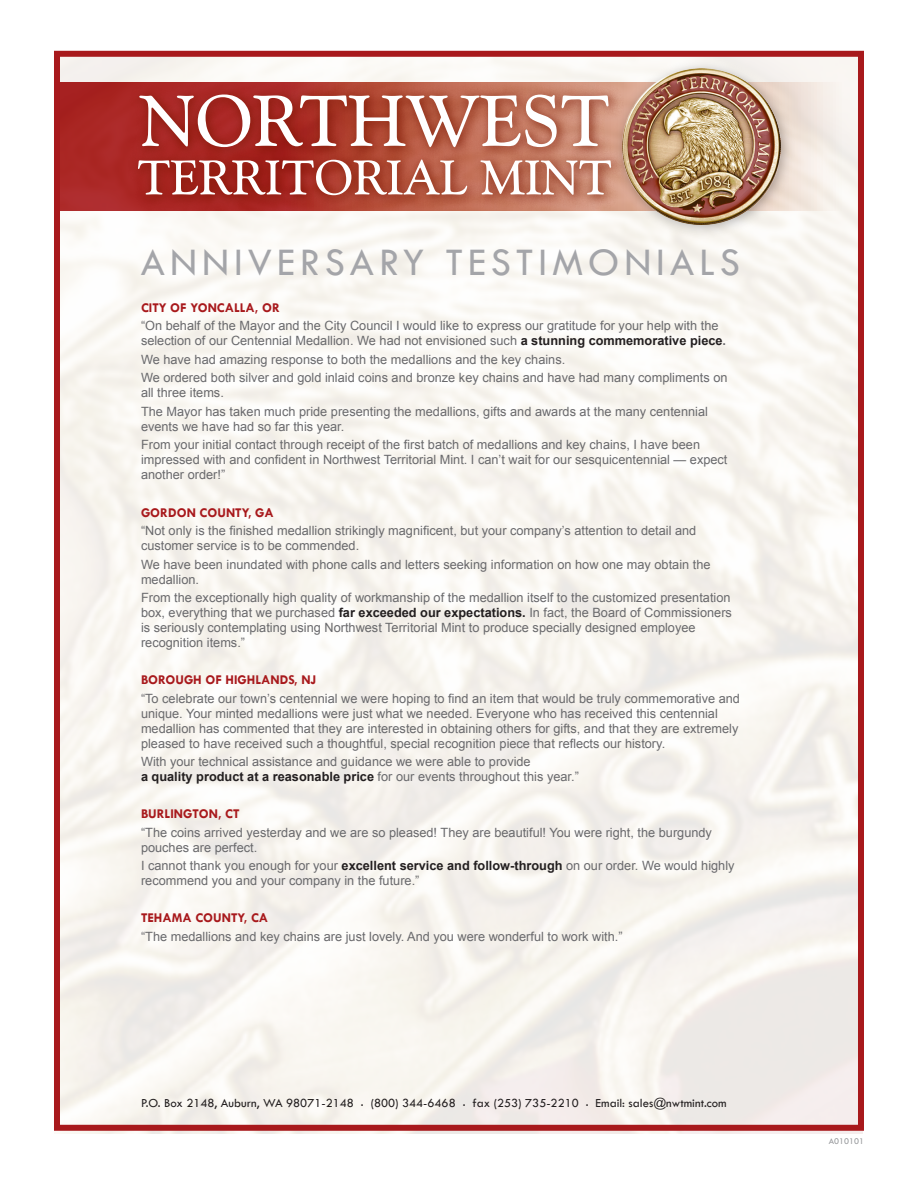
<style>
.page{position:relative;width:918px;height:1188px;background:#fff}
.page>*{position:absolute;margin:0;border:0;box-sizing:border-box;transform-origin:0 0}
.prod_info{font:40.5px "Tw Cen";letter-spacing:.12em;color:#a4a5a9}
.prod_info-2{font:700 13.5px "Tw Cen";color:#a8191c}
.prod_info-3{font:12.75px/15px "Arial";color:#69696c}
.prod_info-4{font:12.75px "Tw Cen";color:#231f20}
.prod_info-5{font:9px "Tw Cen";color:#939598}
.s1{font-weight:700;color:#231f20}
.s2{font-weight:700}
</style>
<div class="page">
<img style="left:61px;top:58px;width:801px;height:1076px">
<div style="left:54px;top:51px;width:810px;height:1080px;border:6px solid #a8191c"></div>
<div style="left:613px;top:58px;width:183px;height:182px;background:#231f20;opacity:.35"></div>
<img style="left:623px;top:68px;width:158px;height:156px">
<div style="left:128px;top:84px;width:498px;height:126px;background:#791500;opacity:.75"></div>
<svg style="left:139px;top:94px;width:470px;height:53px"></svg>
<svg style="left:138px;top:160px;width:329px;height:35px"></svg>
<svg style="left:480px;top:160px;width:131px;height:35px"></svg>
<p class="prod_info" style="left:141px;top:238px;width:601px">ANNIVERSARY TESTIMONIALS</p>
<p class="prod_info-2" style="left:141px;top:300px;width:140px">CITY OF YONCALLA, OR</p>
<p class="prod_info-3" style="left:141px;top:319px;width:587px">“On behalf of the Mayor and the City Council I would like to express our gratitude for your help with the selection of our Centennial Medallion. We had not envisioned such <span class="s1">a stunning commemorative piece</span><span class="s2">.</span></p>
<p class="prod_info-3" style="left:141px;top:352px;width:426px">We have had amazing response to both the medallions and the key chains.</p>
<p class="prod_info-3" style="left:141px;top:371px;width:588px">We ordered both silver and gold inlaid coins and bronze key chains and have had many compliments on all three items.</p>
<p class="prod_info-3" style="left:141px;top:404px;width:568px">The Mayor has taken much pride presenting the medallions, gifts and awards at the many centennial events we have had so far this year.</p>
<p class="prod_info-3" style="left:141px;top:438px;width:588px">From your initial contact through receipt of the first batch of medallions and key chains, I have been impressed with and confident in Northwest Territorial Mint. I can’t wait for our sesquicentennial — expect another order!”</p>
<p class="prod_info-2" style="left:141px;top:504px;width:134px">GORDON COUNTY, GA</p>
<p class="prod_info-3" style="left:141px;top:523px;width:557px">“Not only is the finished medallion strikingly magnificent, but your company’s attention to detail and customer service is to be commended.</p>
<p class="prod_info-3" style="left:141px;top:557px;width:571px">We have been inundated with phone calls and letters seeking information on how one may obtain the medallion.</p>
<p class="prod_info-3" style="left:141px;top:590px;width:593px">From the exceptionally high quality of workmanship of the medallion itself to the customized presentation box, everything that we purchased <span class="s1">far exceeded our expectations.</span> In fact, the Board of Commissioners is seriously contemplating using Northwest Territorial Mint to produce specially designed employee recognition items.”</p>
<p class="prod_info-2" style="left:141px;top:672px;width:177px">BOROUGH OF HIGHLANDS, NJ</p>
<p class="prod_info-3" style="left:141px;top:691px;width:601px">“To celebrate our town’s centennial we were hoping to find an item that would be truly commemorative and unique. Your minted medallions were just what we needed. Everyone who has received this centennial medallion has commented that they are interested in obtaining others for gifts, and that they are extremely pleased to have received such a thoughtful, special recognition piece that reflects our history.</p>
<p class="prod_info-3" style="left:141px;top:754px;width:439px">With your technical assistance and guidance we were able to provide<br><span class="s1">a quality product at a reasonable price</span> for our events throughout this year.”</p>
<p class="prod_info-2" style="left:141px;top:806px;width:100px">BURLINGTON, CT</p>
<p class="prod_info-3" style="left:141px;top:825px;width:572px">“The coins arrived yesterday and we are so pleased! They are beautiful! You were right, the burgundy pouches are perfect.</p>
<p class="prod_info-3" style="left:141px;top:858px;width:595px">I cannot thank you enough for your <span class="s1">excellent service and follow-through</span> on our order. We would highly recommend you and your company in the future.”</p>
<p class="prod_info-2" style="left:141px;top:910px;width:129px">TEHAMA COUNTY, CA</p>
<p class="prod_info-3" style="left:141px;top:929px;width:483px">“The medallions and key chains are just lovely. And you were wonderful to work with.”</p>
<p class="prod_info-4" style="left:141px;top:1096px;width:587px">P.O. Box 2148, Auburn, WA 98071-2148 . (800) 344-6468 . fax (253) 735-2210 . Email: sales@nwtmint.com</p>
<p class="prod_info-5" style="left:829px;top:1136px;width:37px">A010101</p>
</div>
